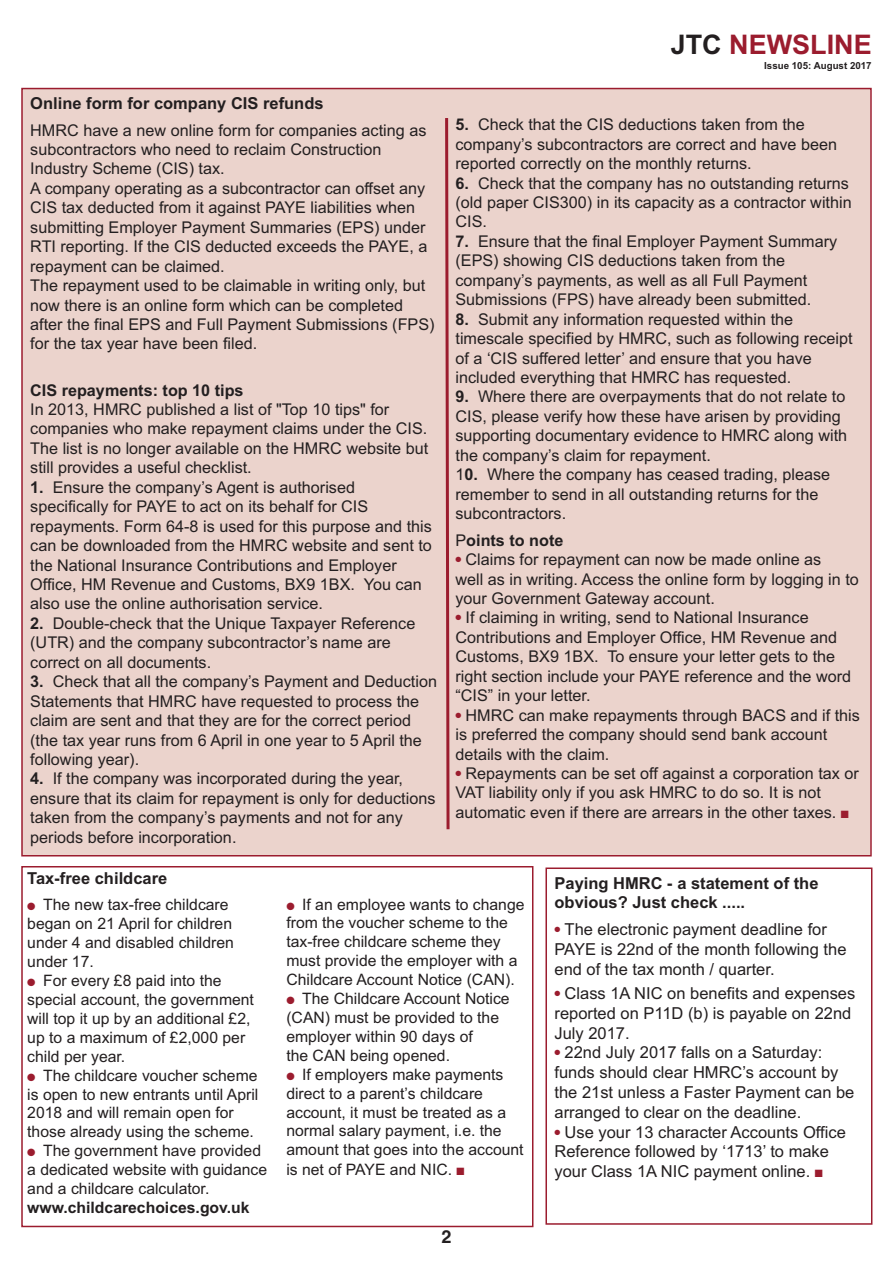
<style>
.page{position:relative;width:893px;height:1263px;background:#fff}
.page>*{position:absolute;margin:0;border:0;box-sizing:border-box;transform-origin:0 0}
.t1{font:700 27px "Arial";color:#9b1c2e}
.t2{font:700 18px "Helvetica";color:#231f20}
.t3{font:16.5px/19.8px "Arial";color:#231f20}
.t4{font:700 16.5px/19.8px "Arial";color:#231f20}
.t5{font:16.2px/19.5px "Arial";color:#231f20}
.t6{font:700 16.2px "Arial";color:#231f20}
.t7{font:15.75px/18.9px "Arial";color:#231f20}
.t8{font:700 15.75px "Arial";color:#231f20}
.t9{font:700 9.75px "Arial";color:#231f20}
.s1{font-weight:700}
.s2{color:#231f20}
.s3{font-weight:400}
.s4{color:#9b1c2e}
</style>
<div class="page">
<div style="left:545px;top:867px;width:327px;height:358px;border:2px solid #9b1c2e"></div>
<div style="left:23px;top:89px;width:847px;height:766px;background:#ebd3cc"></div>
<div style="left:21px;top:866px;width:512px;height:361px;border:2px solid #9b1c2e"></div>
<svg style="left:445px;top:118px;width:5px;height:712px"></svg>
<p class="t4" style="left:30px;top:93px;width:295px">Online form for company CIS refunds</p>
<p class="t5" style="left:30px;top:120px;width:406px">HMRC have a new online form for companies acting as subcontractors who need to reclaim Construction Industry Scheme (CIS) tax.<br>A company operating as a subcontractor can offset any CIS tax deducted from it against PAYE liabilities when submitting Employer Payment Summaries (EPS) under RTI reporting. If the CIS deducted exceeds the PAYE, a repayment can be claimed.<br>The repayment used to be claimable in writing only, but now there is an online form which can be completed after the final EPS and Full Payment Submissions (FPS) for the tax year have been filed.</p>
<p class="t6" style="left:30px;top:380px;width:215px">CIS repayments: top 10 tips</p>
<p class="t5" style="left:30px;top:400px;width:400px">In 2013, HMRC published a list of "Top 10 tips" for companies who make repayment claims under the CIS.<br>The list is no longer available on the HMRC website but still provides a useful checklist.</p>
<p class="t5" style="left:30px;top:477px;width:403px"><span class="s1">1.</span> Ensure the company’s Agent is authorised specifically for PAYE to act on its behalf for CIS repayments. Form 64-8 is used for this purpose and this can be downloaded from the HMRC website and sent to the National Insurance Contributions and Employer Office, HM Revenue and Customs, BX9 1BX. You can also use the online authorisation service.</p>
<p class="t5" style="left:30px;top:613px;width:387px"><span class="s1">2.</span> Double-check that the Unique Taxpayer Reference (UTR) and the company subcontractor’s name are correct on all documents.</p>
<p class="t5" style="left:30px;top:672px;width:408px"><span class="s1">3.</span> Check that all the company’s Payment and Deduction Statements that HMRC have requested to process the claim are sent and that they are for the correct period (the tax year runs from 6 April in one year to 5 April the following year).</p>
<p class="t5" style="left:30px;top:769px;width:407px"><span class="s1">4.</span> If the company was incorporated during the year, ensure that its claim for repayment is only for deductions taken from the company’s payments and not for any periods before incorporation.</p>
<h1 class="t1" style="left:671px;top:28px;width:203px"><span class="s2">JTC</span> NEWSLINE</h1>
<p class="t9" style="left:764px;top:59px;width:109px">Issue 105: August 2017</p>
<p class="t5" style="left:455px;top:115px;width:383px"><span class="s1">5.</span> Check that the CIS deductions taken from the company’s subcontractors are correct and have been reported correctly on the monthly returns.</p>
<p class="t5" style="left:455px;top:173px;width:398px"><span class="s1">6.</span> Check that the company has no outstanding returns (old paper CIS300) in its capacity as a contractor within<br>CIS.</p>
<p class="t5" style="left:455px;top:231px;width:383px"><span class="s1">7.</span> Ensure that the final Employer Payment Summary (EPS) showing CIS deductions taken from the company’s payments, as well as all Full Payment Submissions (FPS) have already been submitted.</p>
<p class="t5" style="left:455px;top:309px;width:399px"><span class="s1">8.</span> Submit any information requested within the timescale specified by HMRC, such as following receipt of a ‘CIS suffered letter’ and ensure that you have included everything that HMRC has requested.</p>
<p class="t5" style="left:455px;top:387px;width:393px"><span class="s1">9.</span> Where there are overpayments that do not relate to CIS, please verify how these have arisen by providing supporting documentary evidence to HMRC along with the company’s claim for repayment.</p>
<p class="t5" style="left:455px;top:465px;width:376px">1<span class="s1">0.</span> Where the company has ceased trading, please remember to send in all outstanding returns for the subcontractors.</p>
<p class="t6" style="left:455px;top:531px;width:109px"><span class="s3">P</span>oints to note</p>
<p class="t5" style="left:455px;top:550px;width:405px"><sup>●</sup> Claims for repayment can now be made online as<br>well as in writing. Access the online form by logging in to your Government Gateway account.</p>
<p class="t5" style="left:455px;top:608px;width:397px"><sup>●</sup> If claiming in writing, send to National Insurance Contributions and Employer Office, HM Revenue and Customs, BX9 1BX. To ensure your letter gets to the right section include your PAYE reference and the word “CIS” in your letter.</p>
<p class="t5" style="left:455px;top:705px;width:406px"><sup>●</sup> HMRC can make repayments through BACS and if this is preferred the company should send bank account details with the claim.</p>
<p class="t5" style="left:455px;top:764px;width:405px"><sup>●</sup> Repayments can be set off against a corporation tax or<br>VAT liability only if you ask HMRC to do so. It is not automatic even if there are arrears in the other taxes. <span class="s4">■</span></p>
<p class="t4" style="left:27px;top:868px;width:142px">Tax-free childcare</p>
<p class="t7" style="left:27px;top:895px;width:208px"><span class="s4">●</span> The new tax-free childcare began on 21 April for children under 4 and disabled children under 17.</p>
<p class="t7" style="left:27px;top:971px;width:228px"><span class="s4">●</span> For every £8 paid into the special account, the government will top it up by an additional £2, up to a maximum of £2,000 per child per year.</p>
<p class="t7" style="left:27px;top:1066px;width:233px"><span class="s4">●</span> The childcare voucher scheme is open to new entrants until April<br>2018 and will remain open for those already using the scheme.</p>
<p class="t7" style="left:27px;top:1141px;width:241px"><span class="s4">●</span> The government have provided a dedicated website with guidance and a childcare calculator.</p>
<p class="t8" style="left:27px;top:1198px;width:224px">www.childcarechoices.gov.uk</p>
<p class="t7" style="left:286px;top:895px;width:240px"><span class="s4">●</span> If an employee wants to change from the voucher scheme to the tax-free childcare scheme they must provide the employer with a<br>Childcare Account Notice (CAN).</p>
<p class="t7" style="left:286px;top:989px;width:225px"><span class="s4">●</span> The Childcare Account Notice (CAN) must be provided to the employer within 90 days of<br>the CAN being opened.</p>
<p class="t7" style="left:286px;top:1065px;width:239px"><span class="s4">●</span> If employers make payments direct to a parent’s childcare account, it must be treated as a normal salary payment, i.e. the amount that goes into the account is net of PAYE and NIC. <span class="s4">■</span></p>
<p class="t2" style="left:441px;top:1226px;width:12px">2</p>
<p class="t4" style="left:554px;top:873px;width:266px">Paying HMRC - a statement of the obvious? Just check .....</p>
<p class="t3" style="left:554px;top:920px;width:293px"><sup>●</sup> The electronic payment deadline for<br>PAYE is 22nd of the month following the end of the tax month / quarter.</p>
<p class="t3" style="left:554px;top:983px;width:302px"><sup>●</sup> Class 1A NIC on benefits and expenses reported on P11D (b) is payable on 22nd<br>July 2017.</p>
<p class="t3" style="left:554px;top:1043px;width:301px"><sup>●</sup> 22nd July 2017 falls on a Saturday: funds should clear HMRC’s account by the 21st unless a Faster Payment can be arranged to clear on the deadline.</p>
<p class="t3" style="left:554px;top:1122px;width:293px"><sup>●</sup> Use your 13 character Accounts Office<br>Reference followed by ‘1713’ to make your Class 1A NIC payment online. <span class="s4">■</span></p>
</div>
